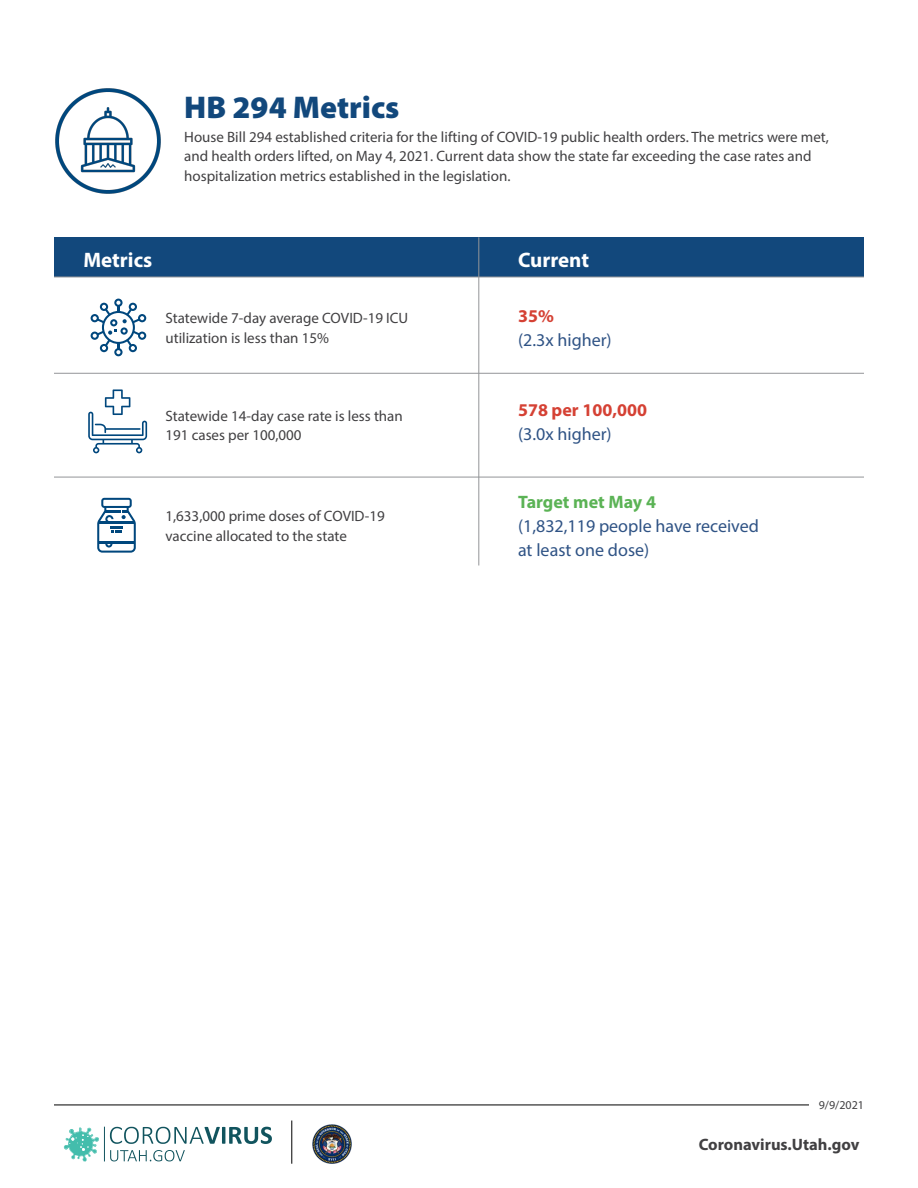
<style>
.page{position:relative;width:918px;height:1188px;background:#fff}
.page>*{position:absolute;margin:0;border:0;box-sizing:border-box;transform-origin:0 0}
.t1{font:900 31.5px "Myriad Pro";color:#12487c}
.t2{font:700 21px "Myriad Pro";color:#fff}
.t3{font:18px/24px "Myriad Pro";color:#2f5385}
.t4{font:700 18px "Myriad Pro";color:#d54134}
.t5{font:700 18px "Myriad Pro";color:#5bb355}
.t6{font:700 16.5px "Myriad Pro";color:#414042}
.t7{font:15px/19.5px "Myriad Pro";color:#414042}
.t8{font:12px "Myriad Pro";color:#414042}
</style>
<div class="page">
<svg style="left:64px;top:1127px;width:35px;height:35px"></svg>
<svg style="left:110px;top:1150px;width:75px;height:11px"></svg>
<svg style="left:110px;top:1127px;width:162px;height:17px"></svg>
<hr style="left:104px;top:1127px;width:1px;height:34px;background:#11545e">
<hr style="left:54px;top:1105px;width:810px;height:1px;background:#000">
<hr style="left:292px;top:1121px;width:1px;height:43px;background:#000">
<img style="left:312px;top:1124px;width:40px;height:40px">
<div style="left:809px;top:1095px;width:55px;height:18px;background:#fff"></div>
<div style="left:54px;top:237px;width:810px;height:40px;background:#12487c"></div>
<img style="left:55px;top:88px;width:106px;height:106px">
<hr style="left:54px;top:373px;width:810px;height:1px;background:#939598">
<hr style="left:54px;top:477px;width:810px;height:1px;background:#939598">
<hr style="left:54px;top:277px;width:810px;height:1px;background:#939598">
<hr style="left:478px;top:237px;width:1px;height:329px;background:#939598">
<svg style="left:88px;top:389px;width:59px;height:64px"></svg>
<svg style="left:91px;top:299px;width:55px;height:57px"></svg>
<svg style="left:97px;top:498px;width:39px;height:55px"></svg>
<h1 class="t1" style="left:184px;top:86px;width:217px">HB 294 Metrics</h1>
<p class="t7" style="left:184px;top:126px;width:646px">House Bill 294 established criteria for the lifting of COVID-19 public health orders. The metrics were met, and health orders lifted, on May 4, 2021. Current data show the state far exceeding the case rates and hospitalization metrics established in the legislation.</p>
<h2 class="t2" style="left:83px;top:246px;width:70px">Metrics</h2>
<h2 class="t2" style="left:518px;top:246px;width:73px">Current</h2>
<p class="t7" style="left:165px;top:308px;width:244px">Statewide 7-day average COVID-19 ICU utilization is less than 15%</p>
<p class="t7" style="left:165px;top:406px;width:239px">Statewide 14-day case rate is less than<br>191 cases per 100,000</p>
<p class="t7" style="left:165px;top:506px;width:221px">1,633,000 prime doses of COVID-19 vaccine allocated to the state</p>
<p class="t4" style="left:518px;top:304px;width:37px">35%</p>
<p class="t3" style="left:518px;top:328px;width:95px">(2.3x higher)</p>
<p class="t4" style="left:518px;top:398px;width:131px">578 per 100,000</p>
<p class="t3" style="left:518px;top:422px;width:95px">(3.0x higher)</p>
<p class="t5" style="left:518px;top:490px;width:139px">Target met May 4</p>
<p class="t3" style="left:518px;top:514px;width:242px">(1,832,119 people have received at least one dose)</p>
<p class="t8" style="left:819px;top:1097px;width:47px">9/9/2021</p>
<p class="t6" style="left:699px;top:1134px;width:163px">Coronavirus.Utah.gov</p>
</div>
